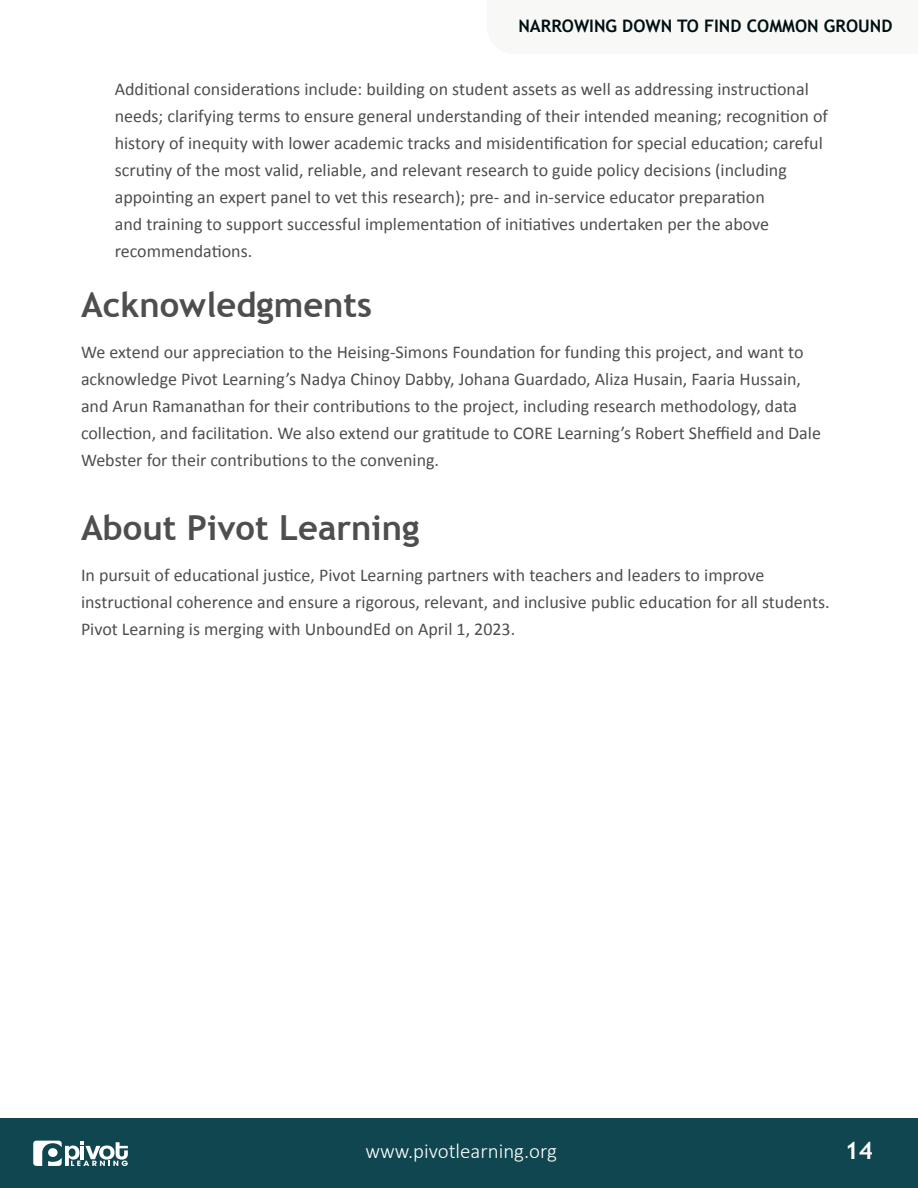
<style>
.page{position:relative;width:918px;height:1188px;background:#fff}
.page>*{position:absolute;margin:0;border:0;box-sizing:border-box;transform-origin:0 0}
.Paragraph{font:700 34.5px "Trebuchet MS";color:#4e4e4e}
.t1{font:700 24px "Trebuchet MS";color:#fff}
.t2{font:300 21px "Calibri";color:#fff}
.Paragraph-2{font:18px/27px "Calibri";color:#4e4e4e}
.Paragraph_Bullet{font:18px/27px "Calibri";color:#4e4e4e}
.t3{font:700 17.25px "Trebuchet MS";color:#000f11}
</style>
<div class="page">
<div style="left:0;top:1119px;width:918px;height:69px;background:#0f4650"></div>
<svg style="left:33px;top:1141px;width:95px;height:25px"></svg>
<p class="t3" style="left:518px;top:15px;width:376px">NARROWING DOWN TO FIND COMMON GROUND</p>
<p class="Paragraph_Bullet" style="left:115px;top:75px;width:715px">Additional considerations include: building on student assets as well as addressing instructional needs; clarifying terms to ensure general understanding of their intended meaning; recognition of history of inequity with lower academic tracks and misidentification for special education; careful scrutiny of the most valid, reliable, and relevant research to guide policy decisions (including appointing an expert panel to vet this research); pre- and in-service educator preparation<br>and training to support successful implementation of initiatives undertaken per the above recommendations.</p>
<p class="Paragraph" style="left:81px;top:283px;width:293px">Acknowledgments</p>
<p class="Paragraph-2" style="left:81px;top:338px;width:742px">We extend our appreciation to the Heising-Simons Foundation for funding this project, and want to acknowledge Pivot Learning’s Nadya Chinoy Dabby, Johana Guardado, Aliza Husain, Faaria Hussain, and Arun Ramanathan for their contributions to the project, including research methodology, data collection, and facilitation. We also extend our gratitude to CORE Learning’s Robert Sheffield and Dale Webster for their contributions to the convening.</p>
<p class="Paragraph" style="left:81px;top:506px;width:340px">About Pivot Learning</p>
<p class="Paragraph-2" style="left:81px;top:561px;width:750px">In pursuit of educational justice, Pivot Learning partners with teachers and leaders to improve instructional coherence and ensure a rigorous, relevant, and inclusive public education for all students.<br>Pivot Learning is merging with UnboundEd on April 1, 2023.</p>
<p class="t2" style="left:365px;top:1138px;width:193px">www.pivotlearning.org</p>
<h2 class="t1" style="left:845px;top:1136px;width:30px">14</h2>
</div>
